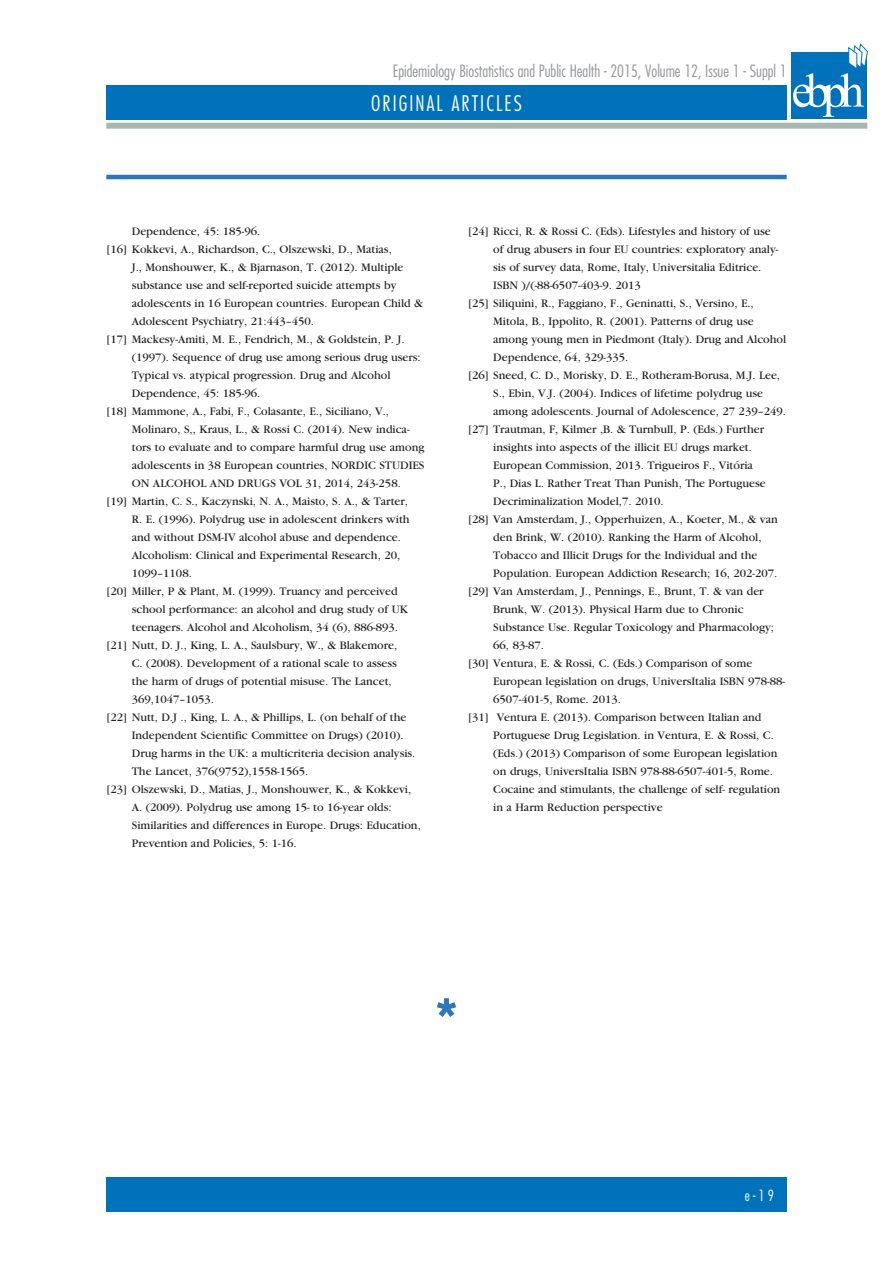
<style>
.page{position:relative;width:893px;height:1263px;background:#fff}
.page>*{position:absolute;margin:0;border:0;box-sizing:border-box;transform-origin:0 0}
.t1{font:300 condensed 21px "Futura Std";letter-spacing:.1em;color:#fff}
.t2{font:300 condensed 16.5px "Futura Std";color:#939598}
.t3{font:300 condensed 15px "Futura Std";color:#fff}
.Testo_appendici{font:12px/18px "Garamond";color:#231f20}
</style>
<div class="page">
<div style="left:106px;top:85px;width:681px;height:34px;background:#0072bc"></div>
<div style="left:106px;top:1178px;width:681px;height:34px;background:#0072bc"></div>
<div style="left:106px;top:123px;width:761px;height:6px;background:#a9b7ae"></div>
<div style="left:791px;top:52px;width:76px;height:67px;background:#0072bc"></div>
<svg style="left:793px;top:43px;width:75px;height:74px"></svg>
<hr style="left:106px;top:175px;width:681px;height:4px;background:#2e76bc">
<svg style="left:437px;top:998px;width:19px;height:19px"></svg>
<h2 class="t2" style="left:393px;top:62px;width:395px">Epidemiology Biostatistics and Public Health - 2015, Volume 12, Issue 1 - Suppl 1</h2>
<h1 class="t1" style="left:371px;top:91px;width:152px">ORIGINAL ARTICLES</h1>
<p class="Testo_appendici" style="left:132px;top:222px;width:130px">Dependence, 45: 185-96.</p>
<p class="Testo_appendici" style="left:132px;top:240px;width:293px;text-indent:-26px">[16] Kokkevi, A., Richardson, C., Olszewski, D., Matias,<br>J., Monshouwer, K., &amp; Bjarnason, T. (2012). Multiple substance use and self-reported suicide attempts by adolescents in 16 European countries. European Child &amp; Adolescent Psychiatry, 21:443–450.</p>
<p class="Testo_appendici" style="left:132px;top:330px;width:290px;text-indent:-26px">[17] Mackesy-Amiti, M. E., Fendrich, M., &amp; Goldstein, P. J. (1997). Sequence of drug use among serious drug users:<br>Typical vs. atypical progression. Drug and Alcohol Dependence, 45: 185-96.</p>
<p class="Testo_appendici" style="left:132px;top:402px;width:294px;text-indent:-26px">[18] Mammone, A., Fabi, F., Colasante, E., Siciliano, V., Molinaro, S,, Kraus, L., &amp; Rossi C. (2014). New indica&shy;tors to evaluate and to compare harmful drug use among adolescents in 38 European countries, NORDIC STUDIES ON ALCOHOL AND DRUGS VOL 31, 2014, 243-258.</p>
<p class="Testo_appendici" style="left:132px;top:492px;width:279px;text-indent:-26px">[19] Martin, C. S., Kaczynski, N. A., Maisto, S. A., &amp; Tarter, R. E. (1996). Polydrug use in adolescent drinkers with and without DSM-IV alcohol abuse and dependence.<br>Alcoholism: Clinical and Experimental Research, 20, 1099–1108.</p>
<p class="Testo_appendici" style="left:132px;top:582px;width:278px;text-indent:-26px">[20] Miller, P &amp; Plant, M. (1999). Truancy and perceived school performance: an alcohol and drug study of UK teenagers. Alcohol and Alcoholism, 34 (6), 886-893.</p>
<p class="Testo_appendici" style="left:132px;top:636px;width:267px;text-indent:-26px">[21] Nutt, D. J., King, L. A., Saulsbury, W., &amp; Blakemore, C. (2008). Development of a rational scale to assess the harm of drugs of potential misuse. The Lancet, 369,1047–1053.</p>
<p class="Testo_appendici" style="left:132px;top:708px;width:285px;text-indent:-26px">[22] Nutt, D.J ., King, L. A., &amp; Phillips, L. (on behalf of the Independent Scientific Committee on Drugs) (2010).<br>Drug harms in the UK: a multicriteria decision analysis.<br>The Lancet, 376(9752),1558-1565.</p>
<p class="Testo_appendici" style="left:132px;top:780px;width:291px;text-indent:-26px">[23] Olszewski, D., Matias, J., Monshouwer, K., &amp; Kokkevi, A. (2009). Polydrug use among 15- to 16-year olds:<br>Similarities and differences in Europe. Drugs: Education, Prevention and Policies, 5: 1-16.</p>
<p class="Testo_appendici" style="left:493px;top:222px;width:287px;text-indent:-26px">[24] Ricci, R. &amp; Rossi C. (Eds). Lifestyles and history of use of drug abusers in four EU countries: exploratory analy&shy;sis of survey data, Rome, Italy, Universitalia Editrice.<br>ISBN )/(-88-6507-403-9. 2013</p>
<p class="Testo_appendici" style="left:493px;top:294px;width:295px;text-indent:-26px">[25] Siliquini, R., Faggiano, F., Geninatti, S., Versino, E., Mitola, B., Ippolito, R. (2001). Patterns of drug use among young men in Piedmont (Italy). Drug and Alcohol Dependence, 64, 329-335.</p>
<p class="Testo_appendici" style="left:493px;top:366px;width:294px;text-indent:-26px">[26] Sneed, C. D., Morisky, D. E., Rotheram-Borusa, M.J. Lee,<br>S., Ebin, V.J. (2004). Indices of lifetime polydrug use among adolescents. Journal of Adolescence, 27 239–249.</p>
<p class="Testo_appendici" style="left:493px;top:420px;width:274px;text-indent:-26px">[27] Trautman, F, Kilmer ,B. &amp; Turnbull, P. (Eds.) Further insights into aspects of the illicit EU drugs market.<br>European Commission, 2013. Trigueiros F., Vitória P., Dias L. Rather Treat Than Punish, The Portuguese Decriminalization Model,7. 2010.</p>
<p class="Testo_appendici" style="left:493px;top:510px;width:286px;text-indent:-26px">[28] Van Amsterdam, J., Opperhuizen, A., Koeter, M., &amp; van den Brink, W. (2010). Ranking the Harm of Alcohol, Tobacco and Illicit Drugs for the Individual and the Population. European Addiction Research; 16, 202-207.</p>
<p class="Testo_appendici" style="left:493px;top:582px;width:282px;text-indent:-26px">[29] Van Amsterdam, J., Pennings, E., Brunt, T. &amp; van der Brunk, W. (2013). Physical Harm due to Chronic Substance Use. Regular Toxicology and Pharmacology; 66, 83-87.</p>
<p class="Testo_appendici" style="left:493px;top:654px;width:293px;text-indent:-26px">[30] Ventura, E. &amp; Rossi, C. (Eds.) Comparison of some<br>European legislation on drugs, UniversItalia ISBN 978-88-<br>6507-401-5, Rome. 2013.</p>
<p class="Testo_appendici" style="left:493px;top:708px;width:288px;text-indent:-26px">[31] Ventura E. (2013). Comparison between Italian and Portuguese Drug Legislation. in Ventura, E. &amp; Rossi, C. (Eds.) (2013) Comparison of some European legislation on drugs, UniversItalia ISBN 978-88-6507-401-5, Rome.<br>Cocaine and stimulants, the challenge of self- regulation in a Harm Reduction perspective</p>
<p class="t3" style="left:745px;top:1187px;width:30px">e-19</p>
</div>
